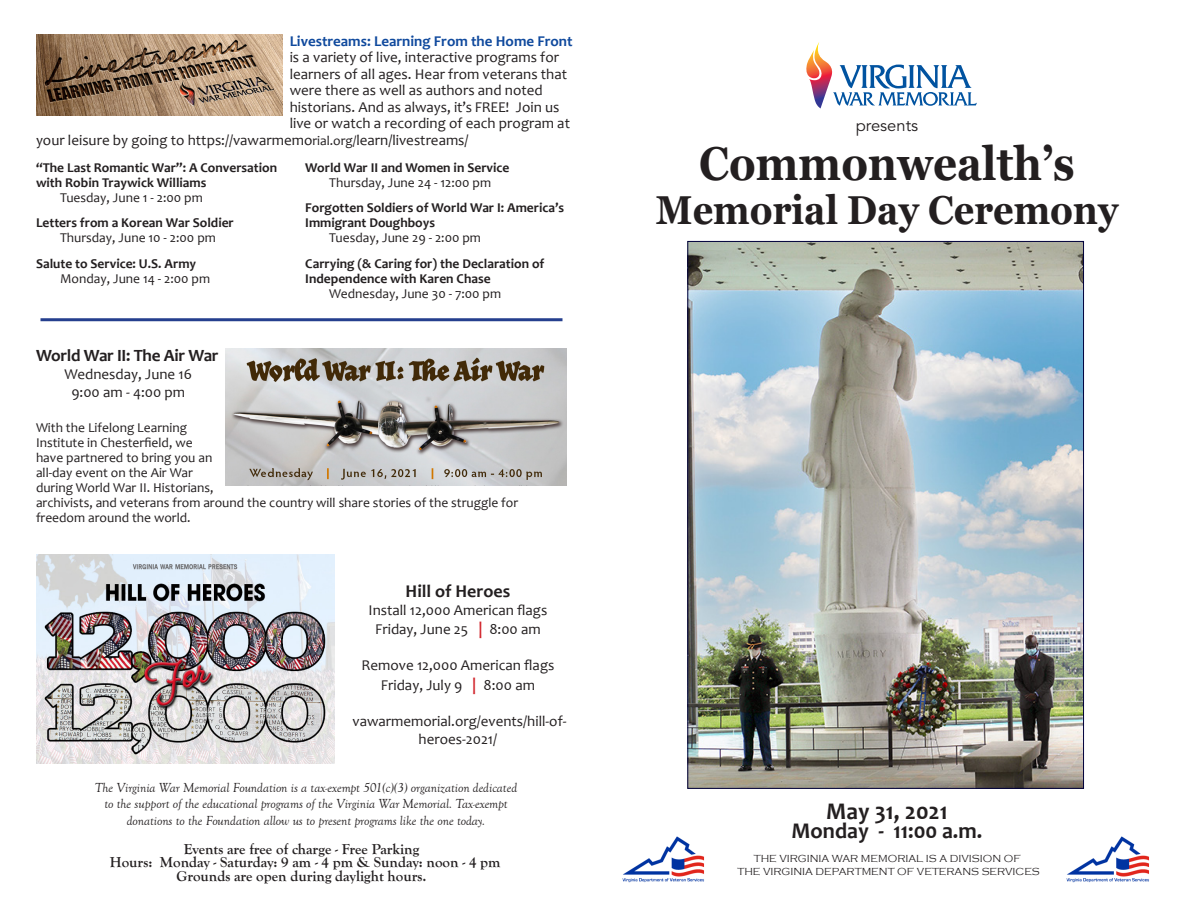
<style>
.page{position:relative;width:1188px;height:918px;background:#fff}
.page>*{position:absolute;margin:0;border:0;box-sizing:border-box;transform-origin:0 0}
.t1{font:700 47.4px "Georgia";color:#231f20;scale:.88 1}
.t2{font:700 40.35px "Georgia";color:#231f20;scale:.89 1}
.t3{font:700 24px "Candara";color:#231f20}
.t4{font:700 22.5px "Candara";color:#231f20}
.t5{font:700 18px "Candara";color:#231f20}
.t6{font:700 17.25px "Candara";letter-spacing:-.015em;color:#231f20}
.t7{font:16.5px "War Memorial";color:#231f20}
.t8{font:15px/18px "Candara";color:#231f20;text-align:center}
.t9{font:700 15px "Goudy Old Style T";color:#231f20}
.t10{font:700 15px "Candara";color:#0f499d}
.t11{font:13.5px/15px "Candara";color:#231f20}
.t12{font:700 13.5px/15px "Candara";color:#231f20}
.t13{font:italic 13.5px "Goudy Old Style T";letter-spacing:-.005em;color:#231f20}
.t14{font:300 10.5px "Copperplate Gothic";color:#231f20}
.s1{font-size:13.5px}
.s2{font-weight:700;font-size:16.5px;color:#d1232a}
</style>
<div class="page">
<img style="left:1066px;top:836px;width:83px;height:47px">
<img style="left:622px;top:836px;width:83px;height:47px">
<img style="left:690px;top:243px;width:392px;height:544px">
<svg style="left:806px;top:42px;width:171px;height:66px"></svg>
<img style="left:36px;top:554px;width:298px;height:209px">
<img style="left:226px;top:348px;width:341px;height:137px">
<img style="left:36px;top:35px;width:247px;height:81px">
<hr style="left:40px;top:318px;width:522px;height:3px;background:#253f8e">
<p class="t10" style="left:290px;top:31px;width:284px">Livestreams: Learning From the Home Front</p>
<p class="t8" style="left:290px;top:48px;width:271px">is a variety of live, interactive programs for</p>
<p class="t8" style="left:290px;top:65px;width:279px">learners of all ages. Hear from veterans that</p>
<p class="t8" style="left:290px;top:81px;width:255px">were there as well as authors and noted</p>
<p class="t8" style="left:290px;top:98px;width:271px">historians. And as always, it’s FREE! Join us</p>
<p class="t8" style="left:290px;top:114px;width:282px">live or watch a recording of each program at</p>
<p class="t8" style="left:36px;top:131px;width:434px">your leisure by going to https://vawarmemo<span class="s1">rial.org/</span>learn/livestreams/</p>
<p class="t12" style="left:36px;top:160px;width:243px">“The Last Romantic War”: A Conversation with Robin Traywick Williams</p>
<p class="t11" style="left:60px;top:190px;width:144px">Tuesday, June 1 - 2:00 pm</p>
<p class="t12" style="left:36px;top:215px;width:199px">Letters from a Korean War Soldier</p>
<p class="t11" style="left:60px;top:230px;width:157px">Thursday, June 10 - 2:00 pm</p>
<p class="t12" style="left:36px;top:256px;width:162px">Salute to Service: U.S. Army</p>
<p class="t11" style="left:60px;top:271px;width:152px">Monday, June 14 - 2:00 pm</p>
<p class="t12" style="left:305px;top:160px;width:206px">World War II and Women in Service</p>
<p class="t11" style="left:329px;top:175px;width:163px">Thursday, June 24 - 12:00 pm</p>
<p class="t12" style="left:305px;top:200px;width:260px">Forgotten Soldiers of World War I: America’s<br>Immigrant Doughboys</p>
<p class="t11" style="left:329px;top:230px;width:153px">Tuesday, June 29 - 2:00 pm</p>
<p class="t12" style="left:305px;top:256px;width:241px">Carrying (&amp; Caring for) the Declaration of<br>Independence with Karen Chase</p>
<p class="t11" style="left:329px;top:286px;width:173px">Wednesday, June 30 - 7:00 pm</p>
<p class="t6" style="left:36px;top:345px;width:184px">World War II: The Air War</p>
<p class="t8" style="left:65px;top:365px;width:129px">Wednesday, June 16</p>
<p class="t8" style="left:71px;top:383px;width:115px">9:00 am - 4:00 pm</p>
<p class="t11" style="left:36px;top:420px;width:484px">With the Lifelong Learning<br>Institute in Chesterfield, we<br>have partnered to bring you an<br>all-day event on the Air War<br>during World War II. Historians,<br>archivists, and veterans from around the country will share stories of the struggle for freedom around the world.</p>
<p class="t5" style="left:406px;top:580px;width:106px">Hill of Heroes</p>
<p class="t8" style="left:369px;top:601px;width:180px">Install 12,000 American flags</p>
<p class="t8" style="left:375px;top:620px;width:167px">Friday, June 25 <span class="s2">|</span> 8:00 am</p>
<p class="t8" style="left:361px;top:656px;width:194px">Remove 12,000 American flags</p>
<p class="t8" style="left:381px;top:676px;width:156px">Friday, July 9 <span class="s2">|</span> 8:00 am</p>
<p class="t8" style="left:353px;top:712px;width:216px">vawarmemorial.org/events/hill-of&shy;heroes-2021/</p>
<p class="t13" style="left:95px;top:780px;width:424px">The Virginia War Memorial Foundation is a tax-exempt 501(c)(3) organization dedicated</p>
<p class="t13" style="left:104px;top:797px;width:405px">to the support of the educational programs of the Virginia War Memorial. Tax-exempt</p>
<p class="t13" style="left:127px;top:813px;width:360px">donations to the Foundation allow us to present programs like the one today.</p>
<p class="t9" style="left:184px;top:840px;width:237px">Events are free of charge - Free Parking</p>
<p class="t9" style="left:110px;top:854px;width:392px">Hours: Monday - Saturday: 9 am - 4 pm &amp; Sunday: noon - 4 pm</p>
<p class="t9" style="left:176px;top:867px;width:252px">Grounds are open during daylight hours.</p>
<p class="t7" style="left:856px;top:116px;width:64px">presents</p>
<p class="t1" style="left:699px;top:133px;width:428px">Commonwealth’s</p>
<p class="t2" style="left:656px;top:184px;width:521px">Memorial Day Ceremony</p>
<p class="t3" style="left:826px;top:796px;width:123px">May 31, 2021</p>
<p class="t4" style="left:792px;top:817px;width:192px">Monday - 11:00 a.m.</p>
<p class="t14" style="left:754px;top:853px;width:269px">THE VIRGINIA WAR MEMORIAL IS A DIVISION OF</p>
<p class="t14" style="left:737px;top:866px;width:304px">THE VIRGINIA DEPARTMENT OF VETERANS SERVICES</p>
</div>
